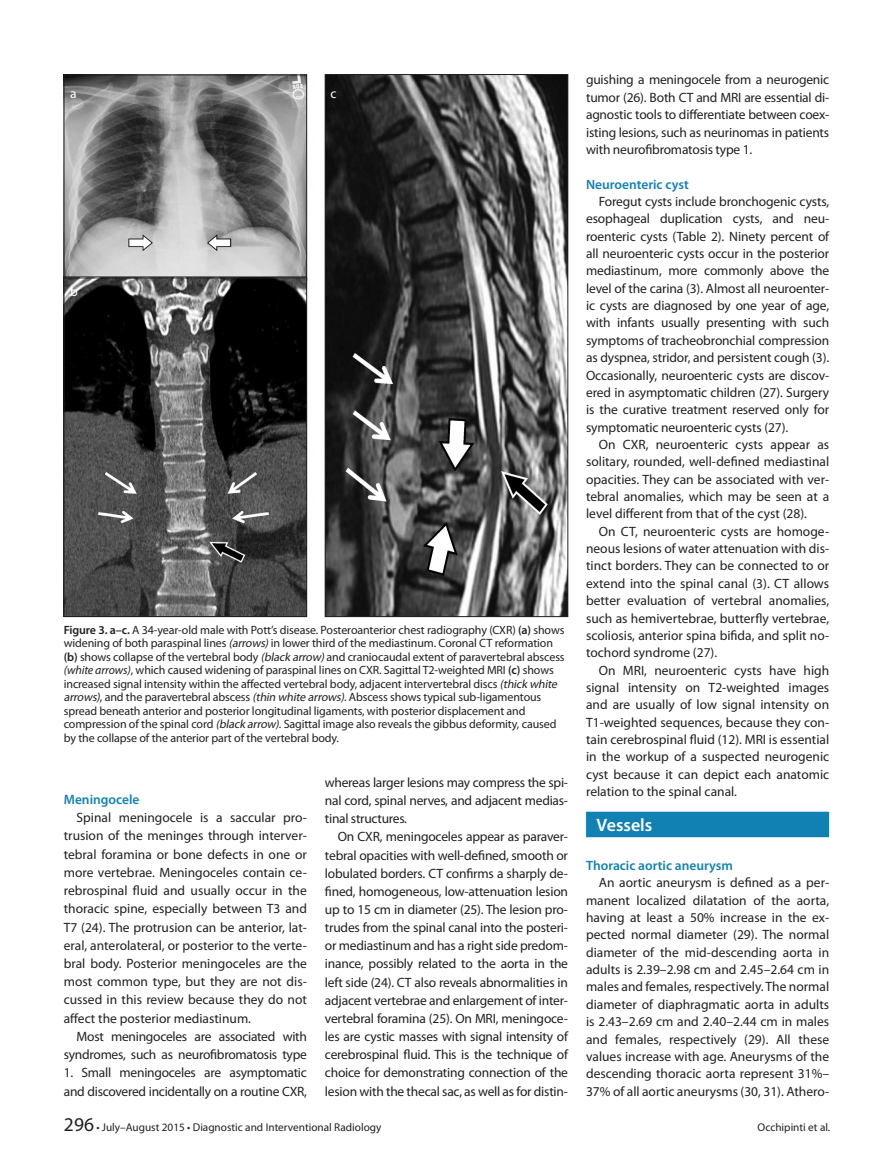
<style>
.page{position:relative;width:893px;height:1170px;background:#fff}
.page>*{position:absolute;margin:0;border:0;box-sizing:border-box;transform-origin:0 0}
.t1{font:600 18px "Myriad Pro";color:#fff}
.t2{font:13.5px/17.4px "Myriad Pro";letter-spacing:-.015em;color:#231f20;text-align:justify}
.t3{font:600 13.5px "Myriad Pro";color:#1181b4}
.t4{font:13.5px "Myriad Pro";color:#fff}
.t5{font:12px/13.5px "Myriad Pro";letter-spacing:-.01em;color:#231f20}
.t6{font:11.25px "Myriad Pro";color:#231f20}
.s1{font-weight:600}
.s2{font-style:italic}
.s3{font-size:19.5px}
</style>
<div class="page">
<div style="left:586px;top:811px;width:243px;height:26px;background:#1181b4"></div>
<img style="left:66px;top:77px;width:239px;height:201px">
<div style="left:64px;top:75px;width:243px;height:206px;border:1px solid #231f20"></div>
<svg style="left:66px;top:280px;width:239px;height:334px;background:#414141"></svg>
<div style="left:64px;top:278px;width:243px;height:338px;border:1px solid #231f20"></div>
<img style="left:327px;top:76px;width:239px;height:538px">
<div style="left:325px;top:74px;width:243px;height:542px;border:1px solid #231f20"></div>
<p class="t4" style="left:70px;top:86px;width:8px">a</p>
<p class="t4" style="left:70px;top:282px;width:9px">b</p>
<p class="t4" style="left:330px;top:86px;width:8px">c</p>
<p class="t5" style="left:64px;top:622px;width:502px"><span class="s1">Figure 3. a–c.</span> A 34-year-old male with Pott’s disease. Posteroanterior chest radiography (CXR) <span class="s1">(a)</span> shows widening of both paraspinal lines <span class="s2">(arrows)</span>in lower third of the mediastinum. Coronal CT reformation <span class="s1">(b)</span> shows collapse of the vertebral body <span class="s2">(black arrow)</span>and craniocaudal extent of paravertebral abscess <span class="s2">(white arrows)</span>, which caused widening of paraspinal lines on CXR. Sagittal T2-weighted MRI <span class="s1">(c)</span> shows increased signal intensity within the affected vertebral body, adjacent intervertebral discs <span class="s2">(thick white arrows)</span>, and the paravertebral abscess <span class="s2">(thin white arrows)</span>. Abscess shows typical sub-ligamentous spread beneath anterior and posterior longitudinal ligaments, with posterior displacement and compression of the spinal cord <span class="s2">(black arrow)</span>. Sagittal image also reveals the gibbus deformity, caused by the collapse of the anterior part of the vertebral body.</p>
<p class="t3" style="left:64px;top:790px;width:77px">Meningocele</p>
<p class="t2" style="left:64px;top:808px;width:245px;line-height:18.1px;text-indent:13px">Spinal meningocele is a saccular pro&shy;trusion of the meninges through interver&shy;tebral foramina or bone defects in one or more vertebrae. Meningoceles contain ce&shy;rebrospinal fluid and usually occur in the thoracic spine, especially between T3 and T7 (24). The protrusion can be anterior, lat&shy;eral, anterolateral, or posterior to the verte&shy;bral body. Posterior meningoceles are the most common type, but they are not dis&shy;cussed in this review because they do not affect the posterior mediastinum.</p>
<p class="t2" style="left:64px;top:1026px;width:245px;line-height:18.1px;text-align:right">Most meningoceles are associated with syndromes, such as neurofibromatosis type</p>
<p class="t2" style="left:64px;top:1063px;width:245px;line-height:18.1px">1. Small meningoceles are asymptomatic and discovered incidentally on a routine CXR,</p>
<p class="t2" style="left:325px;top:773px;width:245px;line-height:18.1px">whereas larger lesions may compress the spi&shy;nal cord, spinal nerves, and adjacent medias&shy;tinal structures.</p>
<p class="t2" style="left:325px;top:827px;width:245px;line-height:18.1px;text-indent:13px">On CXR, meningoceles appear as paraver&shy;tebral opacities with well-defined, smooth or lobulated borders. CT confirms a sharply de&shy;fined, homogeneous, low-attenuation lesion up to 15 cm in diameter (25). The lesion pro&shy;trudes from the spinal canal into the posteri&shy;or mediastinum and has a right side predom&shy;inance, possibly related to the aorta in the left side (24). CT also reveals abnormalities in adjacent vertebrae and enlargement of inter&shy;vertebral foramina (25). On MRI, meningoce&shy;les are cystic masses with signal intensity of cerebrospinal fluid. This is the technique of choice for demonstrating connection of the lesion with the thecal sac, as well as for distin-</p>
<p class="t2" style="left:586px;top:71px;width:245px">guishing a meningocele from a neurogenic tumor (26). Both CT and MRI are essential di&shy;agnostic tools to differentiate between coex&shy;isting lesions, such as neurinomas in patients with neurofibromatosis type 1.</p>
<p class="t3" style="left:586px;top:175px;width:104px">Neuroenteric cyst</p>
<p class="t2" style="left:586px;top:192px;width:245px;text-indent:13px">Foregut cysts include bronchogenic cysts, esophageal duplication cysts, and neu&shy;roenteric cysts (Table 2). Ninety percent of all neuroenteric cysts occur in the posterior mediastinum, more commonly above the level of the carina (3). Almost all neuroenter&shy;ic cysts are diagnosed by one year of age, with infants usually presenting with such symptoms of tracheobronchial compression as dyspnea, stridor, and persistent cough (3).<br>Occasionally, neuroenteric cysts are discov&shy;ered in asymptomatic children (27). Surgery is the curative treatment reserved only for symptomatic neuroenteric cysts (27).</p>
<p class="t2" style="left:586px;top:435px;width:245px;text-indent:13px">On CXR, neuroenteric cysts appear as solitary, rounded, well-defined mediastinal opacities. They can be associated with ver&shy;tebral anomalies, which may be seen at a level different from that of the cyst (28).</p>
<p class="t2" style="left:586px;top:522px;width:245px;text-indent:13px">On CT, neuroenteric cysts are homoge&shy;neous lesions of water attenuation with dis&shy;tinct borders. They can be connected to or extend into the spinal canal (3). CT allows better evaluation of vertebral anomalies, such as hemivertebrae, butterfly vertebrae, scoliosis, anterior spina bifida, and split no&shy;tochord syndrome (27).</p>
<p class="t2" style="left:586px;top:661px;width:245px;text-indent:13px">On MRI, neuroenteric cysts have high signal intensity on T2-weighted images and are usually of low signal intensity on T1-weighted sequences, because they con&shy;tain cerebrospinal fluid (12). MRI is essential in the workup of a suspected neurogenic cyst because it can depict each anatomic relation to the spinal canal.</p>
<h1 class="t1" style="left:597px;top:813px;width:57px">Vessels</h1>
<p class="t3" style="left:586px;top:856px;width:148px">Thoracic aortic aneurysm</p>
<p class="t2" style="left:586px;top:873px;width:245px;text-indent:13px">An aortic aneurysm is defined as a per&shy;manent localized dilatation of the aorta, having at least a 50% increase in the ex&shy;pected normal diameter (29). The normal diameter of the mid-descending aorta in adults is 2.39–2.98 cm and 2.45–2.64 cm in males and females, respectively. The normal diameter of diaphragmatic aorta in adults is 2.43–2.69 cm and 2.40–2.44 cm in males and females, respectively (29). All these values increase with age. Aneurysms of the descending thoracic aorta represent 31%– 37% of all aortic aneurysms (30, 31). Athero-</p>
<p class="t6" style="left:64px;top:1120px;width:319px"><span class="s3">296</span> • July–August 2015 • Diagnostic and Interventional Radiology</p>
<p class="t6" style="left:758px;top:1120px;width:74px">Occhipinti et al.</p>
</div>
